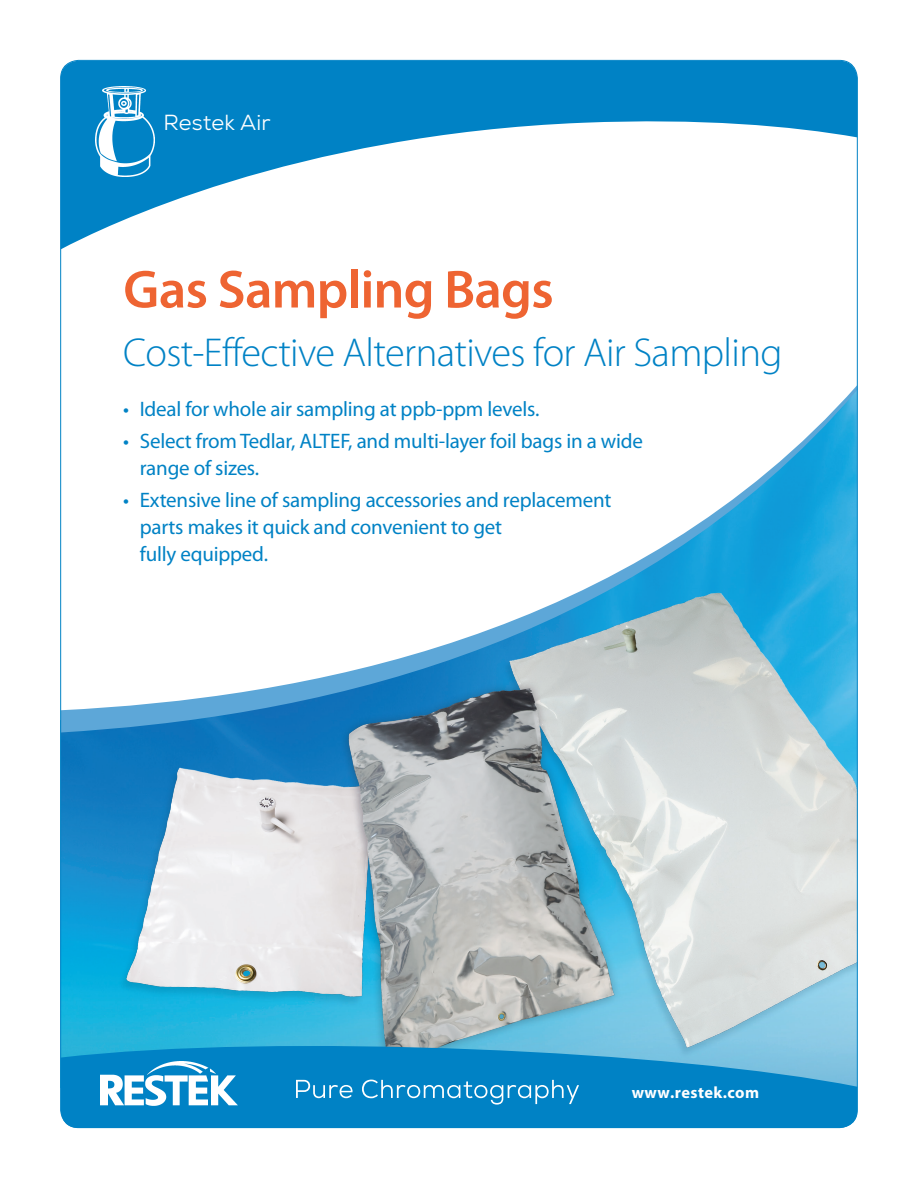
<style>
.page{position:relative;width:918px;height:1188px;background:#fff}
.page>*{position:absolute;margin:0;border:0;box-sizing:border-box;transform-origin:0 0}
.Heading_Page1{font:600 54px "Myriad Pro";letter-spacing:-.015em;color:#ee6432}
.Subhead_Page1{font:300 40.5px "Myriad Pro";letter-spacing:-.015em;color:#0082c5}
.Focus_Area_text_Page{font:21.75px "Nexa";letter-spacing:.01em;color:#fff}
.Bulleted_text_page1{font:21px/27px "Myriad Pro";letter-spacing:-.01em;color:#0082c5}
.t1{font:700 16.35px "Myriad Pro";letter-spacing:.025em;color:#fff}
</style>
<div class="page">
<img style="left:62px;top:732px;width:42px;height:300px">
<svg style="left:62px;top:386px;width:794px;height:346px"></svg>
<img style="left:104px;top:588px;width:752px;height:444px">
<svg style="left:61px;top:61px;width:796px;height:188px"></svg>
<svg style="left:61px;top:1032px;width:796px;height:96px;background:#1f94cc"></svg>
<img style="left:100px;top:1062px;width:139px;height:44px">
<svg style="left:296px;top:1080px;width:283px;height:25px;background:#2996ce"></svg>
<img style="left:95px;top:86px;width:59px;height:91px">
<p class="Focus_Area_text_Page" style="left:164px;top:109px;width:109px">Restek Air</p>
<p class="Heading_Page1" style="left:123px;top:260px;width:432px">Gas Sampling Bags</p>
<p class="Subhead_Page1" style="left:123px;top:331px;width:661px">Cost-Effective Alternatives for Air Sampling</p>
<p class="Bulleted_text_page1" style="left:123px;top:396px;width:418px">• Ideal for whole air sampling at ppb-ppm levels.</p>
<p class="Bulleted_text_page1" style="left:140px;top:428px;width:505px;text-indent:-17px">• Select from Tedlar, ALTEF, and multi-layer foil bags in a wide range of sizes.</p>
<p class="Bulleted_text_page1" style="left:140px;top:487px;width:473px;text-indent:-17px">• Extensive line of sampling accessories and replacement parts makes it quick and convenient to get<br>fully equipped.</p>
<p class="t1" style="left:632px;top:1083px;width:129px">www.restek.com</p>
</div>
